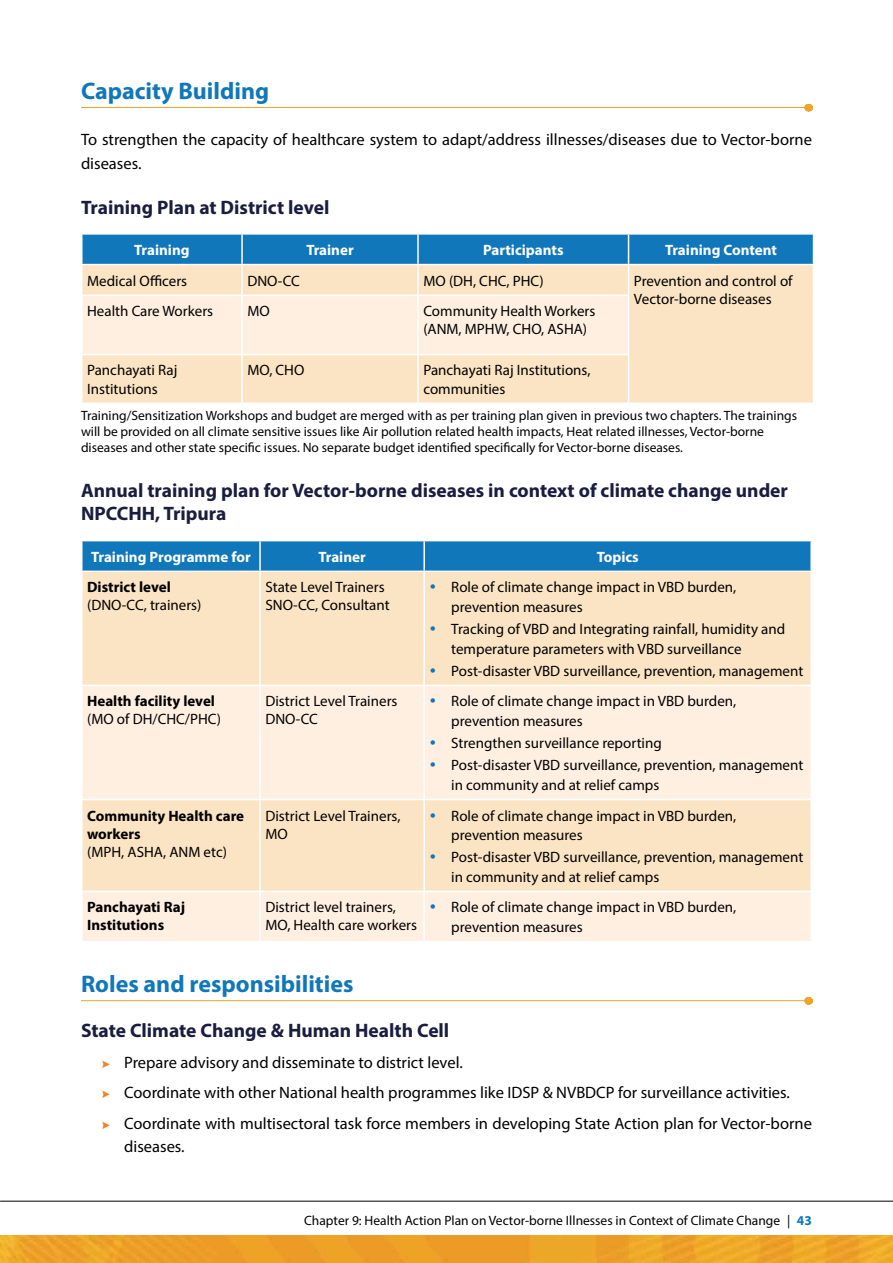
<style>
.page{position:relative;width:893px;height:1263px;background:#fff}
.page>*{position:absolute;margin:0;border:0;box-sizing:border-box;transform-origin:0 0}
.t1{font:700 24px "Myriad Pro";color:#0f77ba}
.t2{font:700 19.5px/23.4px "Myriad Pro";color:#1a1d3f}
.t3{font:16.5px/30.6px "Myriad Pro";color:#000}
.t4{font:15px/18px "Myriad Pro";color:#000}
.t5{font:700 15px/18px "Myriad Pro";color:#000}
.t6{font:700 15px "Myriad Pro";color:#fff}
.t7{font:13.5px/16.2px "Myriad Pro";color:#000}
.s1{font-weight:700;color:#0f77ba}
</style>
<div class="page">
<img style="left:0;top:1236px;width:893px;height:27px">
<hr style="left:0;top:1201px;width:893px;height:1px;background:#000">
<hr style="left:81px;top:107px;width:731px;height:1px;background:#eea629">
<hr style="left:81px;top:1000px;width:731px;height:1px;background:#eea629">
<div style="left:82px;top:354px;width:731px;height:48px;background:#fae4c4"></div>
<hr style="left:81px;top:354px;width:161px;height:1px;background:#fff">
<hr style="left:242px;top:354px;width:176px;height:1px;background:#fff">
<hr style="left:241px;top:355px;width:2px;height:47px;background:#fff">
<hr style="left:418px;top:354px;width:211px;height:1px;background:#fff">
<hr style="left:417px;top:355px;width:2px;height:47px;background:#fff">
<hr style="left:628px;top:355px;width:1px;height:47px;background:#fff">
<svg style="left:81px;top:234px;width:733px;height:120px;background:#c2cecd"></svg>
<hr style="left:81px;top:264px;width:161px;height:1px;background:#fff">
<hr style="left:242px;top:264px;width:176px;height:1px;background:#fff">
<hr style="left:418px;top:264px;width:210px;height:1px;background:#fff">
<hr style="left:628px;top:264px;width:186px;height:1px;background:#fff">
<div style="left:82px;top:541px;width:728px;height:30px;background:#0f77ba"></div>
<div style="left:82px;top:572px;width:728px;height:113px;background:#fae4c4"></div>
<svg style="left:82px;top:686px;width:728px;height:255px;background:#fdebd6"></svg>
<hr style="left:259px;top:541px;width:2px;height:30px;background:#fff">
<hr style="left:423px;top:541px;width:2px;height:30px;background:#fff">
<hr style="left:259px;top:572px;width:2px;height:113px;background:#fff">
<hr style="left:423px;top:572px;width:2px;height:113px;background:#fff">
<hr style="left:259px;top:686px;width:2px;height:113px;background:#fff">
<hr style="left:423px;top:686px;width:2px;height:113px;background:#fff">
<hr style="left:81px;top:799px;width:179px;height:1px;background:#fff">
<hr style="left:260px;top:799px;width:164px;height:1px;background:#fff">
<hr style="left:259px;top:800px;width:2px;height:91px;background:#fff">
<hr style="left:424px;top:799px;width:388px;height:1px;background:#fff">
<hr style="left:423px;top:800px;width:2px;height:91px;background:#fff">
<hr style="left:81px;top:891px;width:179px;height:1px;background:#fff">
<hr style="left:260px;top:891px;width:164px;height:1px;background:#fff">
<hr style="left:259px;top:892px;width:2px;height:49px;background:#fff">
<hr style="left:424px;top:891px;width:388px;height:1px;background:#fff">
<hr style="left:423px;top:892px;width:2px;height:49px;background:#fff">
<svg style="left:431px;top:585px;width:4px;height:4px"></svg>
<svg style="left:431px;top:626px;width:4px;height:5px"></svg>
<svg style="left:431px;top:668px;width:4px;height:4px"></svg>
<svg style="left:431px;top:699px;width:4px;height:4px"></svg>
<svg style="left:431px;top:740px;width:4px;height:5px"></svg>
<svg style="left:431px;top:763px;width:4px;height:4px"></svg>
<svg style="left:431px;top:813px;width:4px;height:4px"></svg>
<svg style="left:431px;top:854px;width:4px;height:5px"></svg>
<svg style="left:431px;top:905px;width:4px;height:4px"></svg>
<h1 class="t1" style="left:81px;top:75px;width:190px">Capacity Building</h1>
<p class="t3" style="left:81px;top:127px;width:732px;line-height:24px">To strengthen the capacity of healthcare system to adapt/address illnesses/diseases due to Vector-borne diseases.</p>
<h2 class="t2" style="left:81px;top:195px;width:250px">Training Plan at District level</h2>
<p class="t6" style="left:134px;top:240px;width:57px">Training</p>
<p class="t6" style="left:306px;top:240px;width:49px">Trainer</p>
<p class="t6" style="left:483px;top:240px;width:82px">Participants</p>
<p class="t6" style="left:665px;top:240px;width:114px">Training Content</p>
<p class="t4" style="left:87px;top:271px;width:102px">Medical Officers</p>
<p class="t4" style="left:247px;top:271px;width:54px">DNO-CC</p>
<p class="t4" style="left:423px;top:271px;width:122px">MO (DH, CHC, PHC)</p>
<p class="t4" style="left:634px;top:271px;width:160px">Prevention and control of<br>Vector-borne diseases</p>
<p class="t4" style="left:87px;top:302px;width:128px">Health Care Workers</p>
<p class="t4" style="left:247px;top:302px;width:24px">MO</p>
<p class="t4" style="left:423px;top:302px;width:174px">Community Health Workers (ANM, MPHW, CHO, ASHA)</p>
<p class="t4" style="left:87px;top:361px;width:92px">Panchayati Raj<br>Institutions</p>
<p class="t4" style="left:247px;top:361px;width:58px">MO, CHO</p>
<p class="t4" style="left:423px;top:361px;width:169px">Panchayati Raj Institutions, communities</p>
<p class="t7" style="left:81px;top:407px;width:718px">Training/Sensitization Workshops and budget are merged with as per training plan given in previous two chapters. The trainings will be provided on all climate sensitive issues like Air pollution related health impacts, Heat related illnesses, Vector-borne diseases and other state specific issues. No separate budget identified specifically for Vector-borne diseases.</p>
<h2 class="t2" style="left:81px;top:478px;width:708px">Annual training plan for Vector-borne diseases in context of climate change under<br>NPCCHH, Tripura</h2>
<p class="t6" style="left:91px;top:547px;width:161px">Training Programme for</p>
<p class="t6" style="left:318px;top:547px;width:49px">Trainer</p>
<p class="t6" style="left:597px;top:547px;width:44px">Topics</p>
<p class="t5" style="left:87px;top:578px;width:85px">District level</p>
<p class="t4" style="left:87px;top:596px;width:116px">(DNO-CC, trainers)</p>
<p class="t4" style="left:265px;top:578px;width:126px">State Level Trainers<br>SNO-CC, Consultant</p>
<p class="t4" style="left:451px;top:577px;width:287px;line-height:19.5px">Role of climate change impact in VBD burden, prevention measures</p>
<p class="t4" style="left:451px;top:619px;width:336px;line-height:19.5px">Tracking of VBD and Integrating rainfall, humidity and temperature parameters with VBD surveillance</p>
<p class="t4" style="left:451px;top:661px;width:354px">Post-disaster VBD surveillance, prevention, management</p>
<p class="t5" style="left:87px;top:692px;width:129px">Health facility level</p>
<p class="t4" style="left:87px;top:710px;width:135px">(MO of DH/CHC/PHC)</p>
<p class="t5" style="left:87px;top:806px;width:159px">Community Health care workers</p>
<p class="t4" style="left:87px;top:842px;width:141px">(MPH, ASHA, ANM etc)</p>
<p class="t4" style="left:265px;top:692px;width:134px">District Level Trainers<br>DNO-CC</p>
<p class="t4" style="left:451px;top:691px;width:287px;line-height:19.5px">Role of climate change impact in VBD burden, prevention measures</p>
<p class="t4" style="left:451px;top:732px;width:354px;line-height:22.2px">Strengthen surveillance reporting<br>Post-disaster VBD surveillance, prevention, management</p>
<p class="t4" style="left:451px;top:775px;width:210px">in community and at relief camps</p>
<p class="t4" style="left:265px;top:806px;width:136px">District Level Trainers,<br>MO</p>
<p class="t4" style="left:451px;top:805px;width:287px;line-height:19.5px">Role of climate change impact in VBD burden, prevention measures</p>
<p class="t4" style="left:451px;top:847px;width:354px;line-height:19.5px">Post-disaster VBD surveillance, prevention, management in community and at relief camps</p>
<p class="t5" style="left:87px;top:898px;width:99px">Panchayati Raj<br>Institutions</p>
<p class="t4" style="left:265px;top:898px;width:153px">District level trainers,<br>MO, Health care workers</p>
<p class="t4" style="left:451px;top:897px;width:287px;line-height:19.5px">Role of climate change impact in VBD burden, prevention measures</p>
<h1 class="t1" style="left:81px;top:968px;width:274px">Roles and responsibilities</h1>
<h2 class="t2" style="left:81px;top:1018px;width:370px">State Climate Change &amp; Human Health Cell</h2>
<p class="t3" style="left:124px;top:1047px;width:689px">Prepare advisory and disseminate to district level.<br>Coordinate with other National health programmes like IDSP &amp; NVBDCP for surveillance activities.<br>Coordinate with multisectoral task force members in developing State Action plan for Vector-borne</p>
<p class="t3" style="left:124px;top:1130px;width:62px">diseases.</p>
<p class="t7" style="left:304px;top:1212px;width:509px">Chapter 9: Health Action Plan on Vector-borne Illnesses in Context of Climate Change | <span class="s1">43</span></p>
</div>
